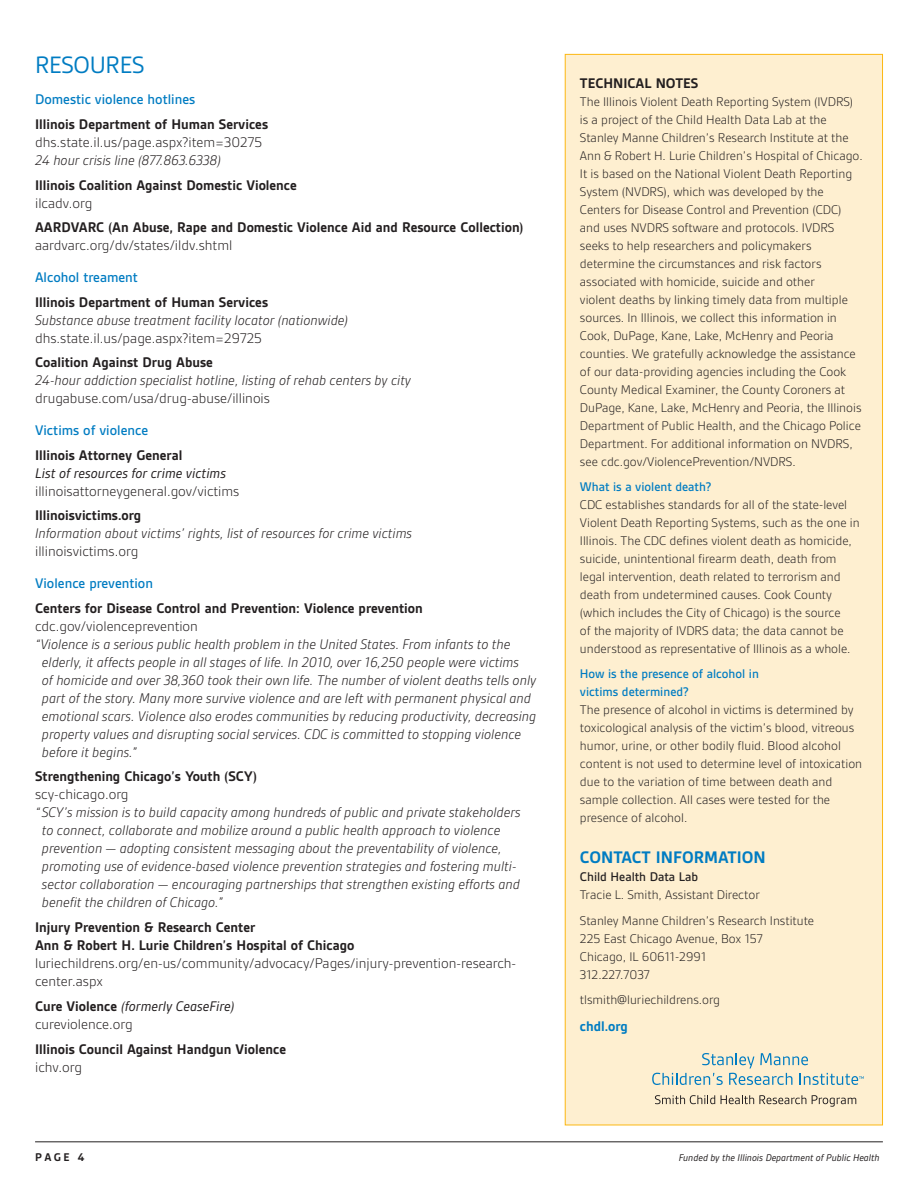
<style>
.page{position:relative;width:918px;height:1188px;background:#fff}
.page>*{position:absolute;margin:0;border:0;box-sizing:border-box;transform-origin:0 0}
.t1{font:25.5px "Gesta";letter-spacing:-.01em;color:#007cc2}
.t2{font:700 18px "Gesta";color:#007cc2}
.t3{font:italic 300 15px/18px "Gesta";color:#231f20}
.t4{font:700 15px/18px "Gesta";color:#231f20}
.t5{font:300 15px/18px "Gesta";color:#231f20}
.t6{font:italic 15px/18px "Gesta";color:#231f20}
.t7{font:500 15px "Gesta";color:#007cc2}
.t8{font:700 15px "Gesta";color:#007cc2}
.t9{font:300 13.5px/18px "Gesta";color:#231f20}
.t10{font:500 13.5px/18px "Gesta";color:#007cc2}
.t11{font:500 13.5px "Gesta";color:#231f20}
.t12{font:700 12px "Gesta";color:#231f20}
.t13{font:italic 10.5px "Gesta";color:#231f20}
.s1{font-weight:700;font-style:normal}
.s2{font-weight:300;font-style:normal}
</style>
<div class="page">
<hr style="left:35px;top:1141px;width:848px;height:1px;background:#231f20">
<div style="left:565px;top:54px;width:318px;height:1071px;background:#feefd0"></div>
<svg style="left:652px;top:1053px;width:212px;height:32px"></svg>
<svg style="left:655px;top:1095px;width:60px;height:9px"></svg>
<svg style="left:721px;top:1095px;width:85px;height:9px"></svg>
<svg style="left:812px;top:1095px;width:44px;height:12px"></svg>
<h1 class="t1" style="left:35px;top:51px;width:111px">RESOURES</h1>
<p class="t7" style="left:35px;top:91px;width:162px">Domestic violence hotlines</p>
<p class="t4" style="left:35px;top:115px;width:235px">Illinois Department of Human Services</p>
<p class="t5" style="left:35px;top:133px;width:228px">dhs.state.il.us/page.aspx?item=30275</p>
<p class="t3" style="left:35px;top:151px;width:187px">24 hour crisis line (877.863.6338)</p>
<p class="t4" style="left:35px;top:176px;width:263px">Illinois Coalition Against Domestic Violence</p>
<p class="t5" style="left:35px;top:194px;width:59px">ilcadv.org</p>
<p class="t4" style="left:35px;top:219px;width:490px">AARDVARC (An Abuse, Rape and Domestic Violence Aid and Resource Collection)</p>
<p class="t5" style="left:35px;top:237px;width:199px">aardvarc.org/dv/states/ildv.shtml</p>
<p class="t7" style="left:35px;top:269px;width:104px">Alcohol treament</p>
<p class="t4" style="left:35px;top:293px;width:235px">Illinois Department of Human Services</p>
<p class="t3" style="left:35px;top:311px;width:315px">Substance abuse treatment facility locator (nationwide)</p>
<p class="t5" style="left:35px;top:329px;width:228px">dhs.state.il.us/page.aspx?item=29725</p>
<p class="t4" style="left:35px;top:354px;width:179px">Coalition Against Drug Abuse</p>
<p class="t3" style="left:35px;top:372px;width:378px">24-hour addiction specialist hotline, listing of rehab centers by city</p>
<p class="t5" style="left:35px;top:390px;width:236px">drugabuse.com/usa/drug-abuse/illinois</p>
<p class="t7" style="left:35px;top:422px;width:115px">Victims of violence</p>
<p class="t4" style="left:35px;top:446px;width:149px">Illinois Attorney General</p>
<p class="t6" style="left:35px;top:464px;width:192px">List of resources for crime victims</p>
<p class="t5" style="left:35px;top:482px;width:206px">illinoisattorneygeneral.gov/victims</p>
<p class="t4" style="left:35px;top:507px;width:108px">Illinoisvictims.org</p>
<p class="t3" style="left:35px;top:525px;width:379px">Information about victims’ rights, list of resources for crime victims</p>
<p class="t5" style="left:35px;top:543px;width:105px">illinoisvictims.org</p>
<p class="t7" style="left:35px;top:575px;width:119px">Violence prevention</p>
<p class="t4" style="left:35px;top:599px;width:389px">Centers for Disease Control and Prevention: Violence prevention</p>
<p class="t5" style="left:35px;top:617px;width:164px">cdc.gov/violenceprevention</p>
<p class="t3" style="left:42px;top:635px;width:496px;text-indent:-7px">“Violence is a serious public health problem in the United States. From infants to the elderly, it affects people in all stages of life. In 2010, over 16,250 people were victims<br>of homicide and over 38,360 took their own life. The number of violent deaths tells only part of the story. Many more survive violence and are left with permanent physical and emotional scars. Violence also erodes communities by reducing productivity, decreasing property values and disrupting social services. CDC is committed to stopping violence before it begins.”</p>
<p class="t4" style="left:35px;top:768px;width:223px">Strengthening Chicago’s Youth (SCY)</p>
<p class="t5" style="left:35px;top:786px;width:95px">scy-chicago.org</p>
<p class="t3" style="left:42px;top:804px;width:480px;text-indent:-7px">“SCY’s mission is to build capacity among hundreds of public and private stakeholders to connect, collaborate and mobilize around a public health approach to violence prevention — adopting consistent messaging about the preventability of violence, promoting use of evidence-based violence prevention strategies and fostering multi&shy;sector collaboration — encouraging partnerships that strengthen existing efforts and benefit the children of Chicago.”</p>
<p class="t4" style="left:35px;top:918px;width:321px">Injury Prevention &amp; Research Center<br>Ann &amp; Robert H. Lurie Children’s Hospital of Chicago</p>
<p class="t5" style="left:35px;top:954px;width:483px">luriechildrens.org/en-us/community/advocacy/Pages/injury-prevention-research&shy;center.aspx</p>
<p class="t6" style="left:35px;top:997px;width:201px"><span class="s1">Cure Violence</span> (formerly CeaseFire) <span class="s2">cureviolence.org</span></p>
<p class="t4" style="left:35px;top:1040px;width:252px">Illinois Council Against Handgun Violence</p>
<p class="t5" style="left:35px;top:1058px;width:48px">ichv.org</p>
<p class="t4" style="left:580px;top:75px;width:120px">TECHNICAL NOTES</p>
<p class="t9" style="left:580px;top:93px;width:284px">The Illinois Violent Death Reporting System (IVDRS) is a project of the Child Health Data Lab at the Stanley Manne Children’s Research Institute at the Ann &amp; Robert H. Lurie Children’s Hospital of Chicago.<br>It is based on the National Violent Death Reporting System (NVDRS), which was developed by the Centers for Disease Control and Prevention (CDC) and uses NVDRS software and protocols. IVDRS seeks to help researchers and policymakers determine the circumstances and risk factors associated with homicide, suicide and other<br>violent deaths by linking timely data from multiple sources. In Illinois, we collect this information in Cook, DuPage, Kane, Lake, McHenry and Peoria counties. We gratefully acknowledge the assistance of our data-providing agencies including the Cook County Medical Examiner, the County Coroners at DuPage, Kane, Lake, McHenry and Peoria, the Illinois Department of Public Health, and the Chicago Police Department. For additional information on NVDRS, see cdc.gov/ViolencePrevention/NVDRS.</p>
<p class="t10" style="left:580px;top:478px;width:133px">What is a violent death?</p>
<p class="t9" style="left:580px;top:496px;width:281px">CDC establishes standards for all of the state-level Violent Death Reporting Systems, such as the one in Illinois. The CDC defines violent death as homicide, suicide, unintentional firearm death, death from legal intervention, death related to terrorism and death from undetermined causes. Cook County (which includes the City of Chicago) is the source<br>of the majority of IVDRS data; the data cannot be understood as representative of Illinois as a whole.</p>
<p class="t10" style="left:580px;top:665px;width:180px">How is the presence of alcohol in victims determined?</p>
<p class="t9" style="left:580px;top:701px;width:284px">The presence of alcohol in victims is determined by toxicological analysis of the victim’s blood, vitreous humor, urine, or other bodily fluid. Blood alcohol content is not used to determine level of intoxication due to the variation of time between death and sample collection. All cases were tested for the presence of alcohol.</p>
<h2 class="t2" style="left:580px;top:847px;width:187px">CONTACT INFORMATION</h2>
<p class="t11" style="left:580px;top:869px;width:120px">Child Health Data Lab</p>
<p class="t9" style="left:580px;top:882px;width:236px;line-height:25.5px">Tracie L. Smith, Assistant Director<br>Stanley Manne Children’s Research Institute</p>
<p class="t9" style="left:580px;top:929px;width:184px">225 East Chicago Avenue, Box 157<br>Chicago, IL 60611-2991<br>312.227.7037</p>
<p class="t9" style="left:580px;top:991px;width:141px">tlsmith@luriechildrens.org</p>
<p class="t8" style="left:580px;top:1018px;width:49px">chdl.org</p>
<p class="t12" style="left:35px;top:1151px;width:51px">PAGE 4</p>
<p class="t13" style="left:679px;top:1152px;width:202px">Funded by the Illinois Department of Public Health</p>
</div>
